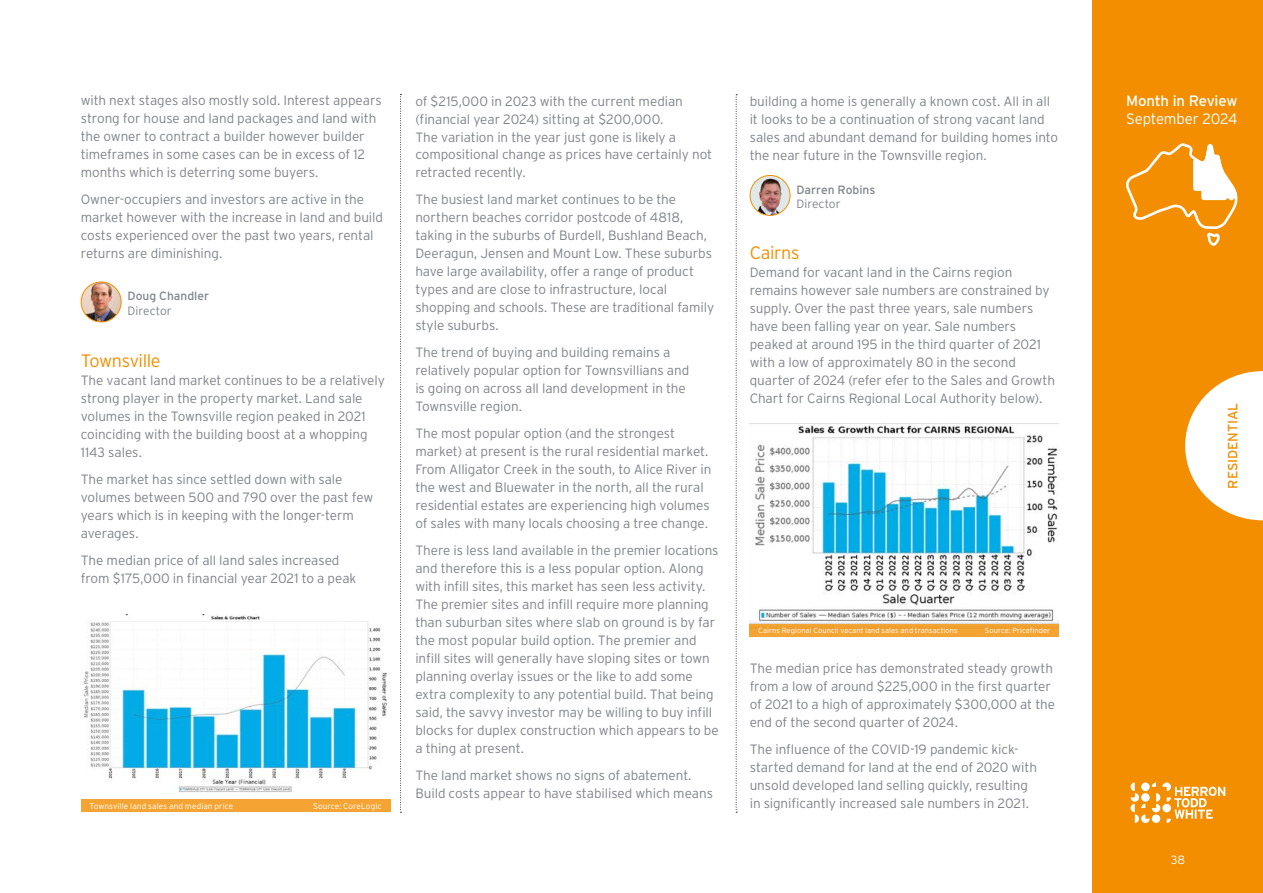
<style>
.page{position:relative;width:1263px;height:893px;background:#fff}
.page>*{position:absolute;margin:0;border:0;box-sizing:border-box;transform-origin:0 0}
.Subhead_Residential{font:300 18px "Interstate";letter-spacing:-.02em;color:#f28e00}
.t1{font:15px "Interstate";letter-spacing:-.015em;color:#fff}
.t2{font:300 15px "Interstate";letter-spacing:-.01em;color:#fff}
.Body_Text{font:300 13.5px/18px "Interstate";letter-spacing:-.005em;color:#80838a}
.t3{font:13.5px "Interstate";letter-spacing:-.01em;color:#f28e00}
.Byline{font:12px "Interstate";color:#80838a}
.Byline_title{font:300 12px "Interstate";letter-spacing:.005em;color:#80838a}
.t4{font:300 12px "Interstate";color:#fff}
.t5{font:300 8.25px "Interstate";letter-spacing:.01em;color:#fff}
.t6{font:300 7.5px "Interstate";letter-spacing:.01em;color:#fff}
</style>
<div class="page">
<div style="left:1093px;top:0;width:170px;height:893px;background:#f28e00"></div>
<svg style="left:1185px;top:371px;width:78px;height:149px"></svg>
<svg style="left:1130px;top:782px;width:95px;height:41px"></svg>
<svg style="left:400px;top:94px;width:1px;height:719px"></svg>
<svg style="left:736px;top:94px;width:1px;height:719px"></svg>
<img style="left:750px;top:175px;width:40px;height:40px;border-radius:20px">
<div style="left:750px;top:175px;width:40px;height:41px;border:1px solid #f28e00;border-radius:50%"></div>
<img style="left:750px;top:424px;width:309px;height:200px">
<div style="left:750px;top:624px;width:309px;height:13px;background:#f4a433"></div>
<img style="left:81px;top:282px;width:40px;height:40px;border-radius:20px">
<div style="left:81px;top:282px;width:41px;height:40px;border:1px solid #f28e00;border-radius:50%"></div>
<svg style="left:1126px;top:143px;width:112px;height:103px"></svg>
<img style="left:83px;top:614px;width:304px;height:179px">
<div style="left:81px;top:799px;width:309px;height:13px;background:#f4a433"></div>
<p class="Body_Text" style="left:81px;top:91px;width:302px">with next stages also mostly sold. Interest appears strong for house and land packages and land with the owner to contract a builder however builder timeframes in some cases can be in excess of 12 months which is deterring some buyers.</p>
<p class="Body_Text" style="left:81px;top:190px;width:304px">Owner-occupiers and investors are active in the market however with the increase in land and build costs experienced over the past two years, rental returns are diminishing.</p>
<p class="Byline" style="left:128px;top:289px;width:83px">Doug Chandler</p>
<p class="Byline_title" style="left:128px;top:304px;width:46px">Director</p>
<p class="Subhead_Residential" style="left:81px;top:350px;width:81px">Townsville</p>
<p class="Body_Text" style="left:81px;top:371px;width:306px">The vacant land market continues to be a relatively strong player in the property market. Land sale volumes in the Townsville region peaked in 2021 coinciding with the building boost at a whopping 1143 sales.</p>
<p class="Body_Text" style="left:81px;top:470px;width:294px">The market has since settled down with sale volumes between 500 and 790 over the past few years which is in keeping with the longer-term averages.</p>
<p class="Body_Text" style="left:81px;top:551px;width:277px">The median price of all land sales increased from $175,000 in financial year 2021 to a peak</p>
<p class="t5" style="left:89px;top:801px;width:145px">Townsville land sales and median price</p>
<p class="t5" style="left:313px;top:801px;width:70px">Source: CoreLogic</p>
<p class="Body_Text" style="left:415px;top:92px;width:298px">of $215,000 in 2023 with the current median (financial year 2024) sitting at $200,000.<br>The variation in the year just gone is likely a compositional change as prices have certainly not retracted recently.</p>
<p class="Body_Text" style="left:415px;top:191px;width:300px">The busiest land market continues to be the northern beaches corridor postcode of 4818, taking in the suburbs of Burdell, Bushland Beach, Deeragun, Jensen and Mount Low. These suburbs have large availability, offer a range of product types and are close to infrastructure, local shopping and schools. These are traditional family style suburbs.</p>
<p class="Body_Text" style="left:415px;top:344px;width:275px">The trend of buying and building remains a relatively popular option for Townsvillians and is going on across all land development in the Townsville region.</p>
<p class="Body_Text" style="left:415px;top:425px;width:298px">The most popular option (and the strongest market) at present is the rural residential market.<br>From Alligator Creek in the south, to Alice River in the west and Bluewater in the north, all the rural residential estates are experiencing high volumes of sales with many locals choosing a tree change.</p>
<p class="Body_Text" style="left:415px;top:542px;width:305px">There is less land available in the premier locations and therefore this is a less popular option. Along with infill sites, this market has seen less activity.<br>The premier sites and infill require more planning than suburban sites where slab on ground is by far the most popular build option. The premier and infill sites will generally have sloping sites or town planning overlay issues or the like to add some extra complexity to any potential build. That being said, the savvy investor may be willing to buy infill blocks for duplex construction which appears to be a thing at present.</p>
<p class="Body_Text" style="left:415px;top:766px;width:299px">The land market shows no signs of abatement.<br>Build costs appear to have stabilised which means</p>
<p class="Body_Text" style="left:750px;top:92px;width:310px">building a home is generally a known cost. All in all it looks to be a continuation of strong vacant land sales and abundant demand for building homes into the near future in the Townsville region.</p>
<p class="Byline" style="left:796px;top:183px;width:80px">Darren Robins</p>
<p class="Byline_title" style="left:796px;top:197px;width:46px">Director</p>
<p class="Subhead_Residential" style="left:750px;top:242px;width:51px">Cairns</p>
<p class="Body_Text" style="left:750px;top:263px;width:307px">Demand for vacant land in the Cairns region remains however sale numbers are constrained by supply. Over the past three years, sale numbers have been falling year on year. Sale numbers peaked at around 195 in the third quarter of 2021 with a low of approximately 80 in the second quarter of 2024 (refer efer to the Sales and Growth Chart for Cairns Regional Local Authority below).</p>
<p class="t6" style="left:758px;top:626px;width:201px">Cairns Regional Council vacant land sales and transactions</p>
<p class="t6" style="left:985px;top:626px;width:67px">Source: Pricefinder</p>
<p class="Body_Text" style="left:750px;top:659px;width:307px">The median price has demonstrated steady growth from a low of around $225,000 in the first quarter of 2021 to a high of approximately $300,000 at the end of the second quarter of 2024.</p>
<p class="Body_Text" style="left:750px;top:740px;width:289px">The influence of the COVID-19 pandemic kick&shy;started demand for land at the end of 2020 with unsold developed land selling quickly, resulting in significantly increased sale numbers in 2021.</p>
<p class="t1" style="left:1126px;top:92px;width:113px">Month in Review</p>
<p class="t2" style="left:1126px;top:110px;width:113px">September 2024</p>
<p class="t3" style="left:1225px;top:489px;width:87px;rotate:-90deg">RESIDENTIAL</p>
<p class="t4" style="left:1171px;top:853px;width:16px">38</p>
</div>
